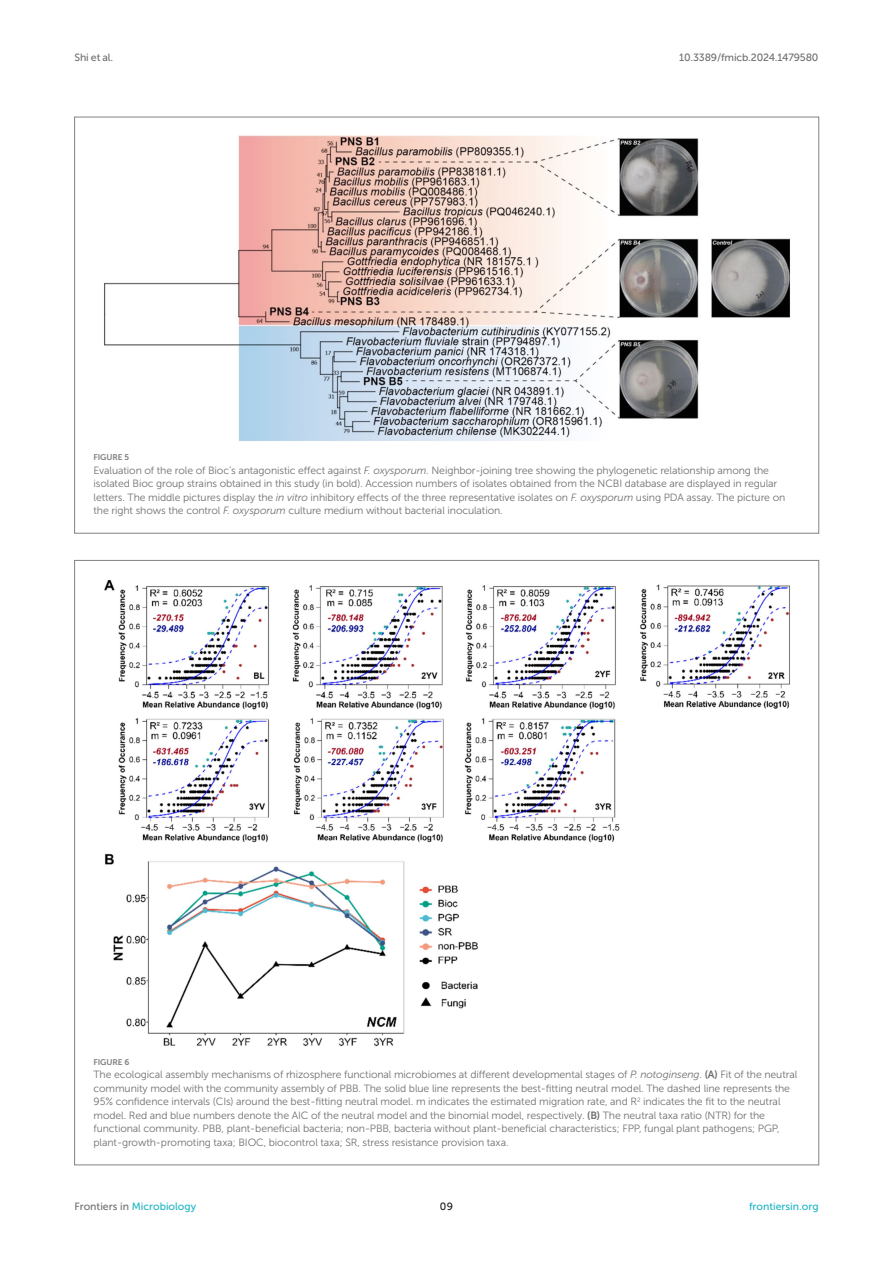
<style>
.page{position:relative;width:893px;height:1263px;background:#fff}
.page>*{position:absolute;margin:0;border:0;box-sizing:border-box;transform-origin:0 0}
.FIG_LEG{font:10.5px/13.5px "Museo Sans 300";letter-spacing:-.01em;color:#706f70}
.t1{font:10.5px "Museo Sans 500";color:#1db5c3}
.t2{font:10.5px "Museo Sans 500";letter-spacing:-.015em;color:#706f70}
.t3{font:10.5px "Museo Sans 500";color:#1b1c1b}
.FIG_HD{font:8.25px "Museo Sans 700";letter-spacing:-.01em;color:#7e7f7f}
.s1{font-style:italic}
.s2{font-family:"Museo Sans 700"}
.s3{color:#706f70}
</style>
<div class="page">
<img style="left:104px;top:136px;width:686px;height:305px">
<img style="left:104px;top:580px;width:686px;height:466px">
<p class="t2" style="left:74px;top:51px;width:40px">Shi et al.</p>
<p class="t2" style="left:679px;top:51px;width:141px">10.3389/fmicb.2024.1479580</p>
<p class="FIG_HD" style="left:94px;top:453px;width:37px">FIGURE 5</p>
<p class="FIG_LEG" style="left:94px;top:463px;width:693px">Evaluation of the role of Bioc’s antagonistic effect against <span class="s1">F. oxysporum</span>. Neighbor-joining tree showing the phylogenetic relationship among the isolated Bioc group strains obtained in this study (in bold). Accession numbers of isolates obtained from the NCBI database are displayed in regular letters. The middle pictures display the <span class="s1">in vitro</span> inhibitory effects of the three representative isolates on <span class="s1">F. oxysporum</span> using PDA assay. The picture on the right shows the control <span class="s1">F. oxysporum</span> culture medium without bacterial inoculation.</p>
<p class="FIG_HD" style="left:94px;top:1057px;width:37px">FIGURE 6</p>
<p class="FIG_LEG" style="left:94px;top:1068px;width:705px">The ecological assembly mechanisms of rhizosphere functional microbiomes at different developmental stages of <span class="s1">P. notoginseng</span>. <span class="s2">(A)</span> Fit of the neutral community model with the community assembly of PBB. The solid blue line represents the best-fitting neutral model. The dashed line represents the 95% confidence intervals (CIs) around the best-fitting neutral model. m indicates the estimated migration rate, and R<sup>2</sup> indicates the fit to the neutral model. Red and blue numbers denote the AIC of the neutral model and the binomial model, respectively. <span class="s2">(B)</span> The neutral taxa ratio (NTR) for the functional community. PBB, plant-beneficial bacteria; non-PBB, bacteria without plant-beneficial characteristics; FPP, fungal plant pathogens; PGP, plant-growth-promoting taxa; BIOC, biocontrol taxa; SR, stress resistance provision taxa.</p>
<p class="t1" style="left:74px;top:1200px;width:123px"><span class="s3">Frontiers in</span> Microbiology</p>
<p class="t3" style="left:440px;top:1200px;width:15px">09</p>
<p class="t1" style="left:749px;top:1200px;width:71px">frontiersin.org</p>
</div>
